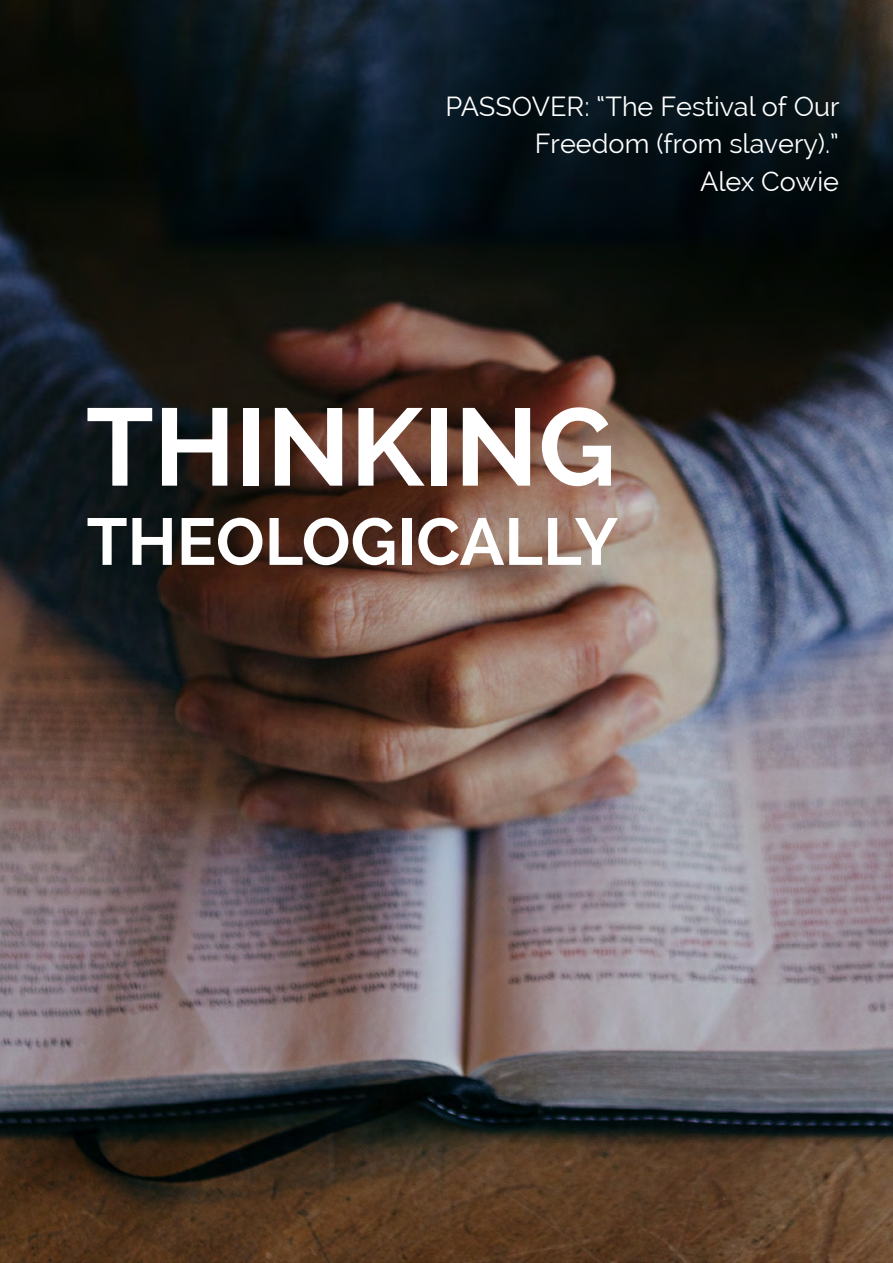
<style>
.page{position:relative;width:893px;height:1263px;background:#fff}
.page>*{position:absolute;margin:0;border:0;box-sizing:border-box;transform-origin:0 0}
.t1{font:700 109.5px "Raleway";color:#fff}
.t2{font:700 66px "Raleway";color:#fff}
.t3{font:27px/37.5px "Raleway";color:#fff;text-align:right}
</style>
<div class="page">
<img style="left:0;top:0;width:893px;height:1263px">
<img style="left:55px;top:55px;width:783px;height:1153px">
<p class="t3" style="left:445px;top:87px;width:396px">PASSOVER: “The Festival of Our<br>Freedom (from slavery).”<br>Alex Cowie</p>
<h1 class="t1" style="left:86px;top:385px;width:531px">THINKING</h1>
<h2 class="t2" style="left:87px;top:504px;width:533px">THEOLOGICALLY</h2>
</div>
